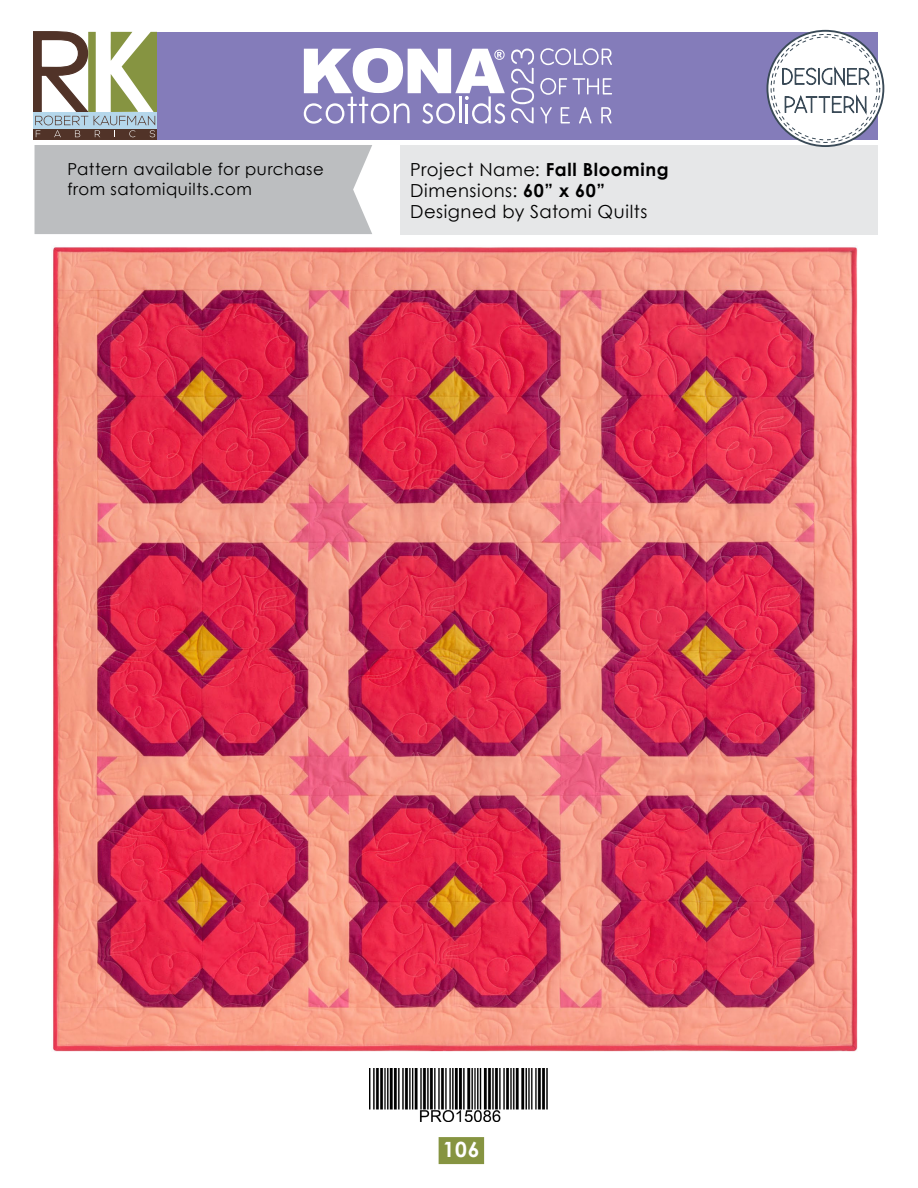
<style>
.page{position:relative;width:918px;height:1188px;background:#fff}
.page>*{position:absolute;margin:0;border:0;box-sizing:border-box;transform-origin:0 0}
.t1{font:700 21px "Century Gothic";color:#fff}
.t2{font:18px/21px "Century Gothic";letter-spacing:.03em;color:#000}
.t3{font:16.5px/19.8px "Century Gothic";letter-spacing:.035em;color:#000}
.s1{font-weight:700}
</style>
<div class="page">
<div style="left:439px;top:1137px;width:45px;height:27px;background:#869441"></div>
<img style="left:369px;top:1068px;width:179px;height:54px">
<img style="left:53px;top:246px;width:805px;height:806px">
<div style="left:35px;top:145px;width:337px;height:89px;background:#bcbec0"></div>
<div style="left:400px;top:145px;width:478px;height:89px;background:#e6e7e8"></div>
<div style="left:153px;top:32px;width:725px;height:107px;background:#847cba"></div>
<svg style="left:34px;top:32px;width:123px;height:107px"></svg>
<svg style="left:767px;top:31px;width:116px;height:115px"></svg>
<div style="left:767px;top:30px;width:117px;height:117px;border:2px solid #3a4a57;border-radius:50%"></div>
<svg style="left:771px;top:34px;width:109px;height:108px"></svg>
<div style="left:774px;top:37px;width:103px;height:103px;background:#fff;border-radius:50%"></div>
<svg style="left:782px;top:66px;width:88px;height:51px"></svg>
<svg style="left:540px;top:48px;width:72px;height:17px"></svg>
<svg style="left:540px;top:78px;width:72px;height:17px"></svg>
<svg style="left:540px;top:107px;width:12px;height:16px"></svg>
<svg style="left:561px;top:107px;width:9px;height:16px"></svg>
<svg style="left:579px;top:107px;width:13px;height:16px"></svg>
<svg style="left:601px;top:107px;width:11px;height:16px"></svg>
<svg style="left:511px;top:48px;width:23px;height:75px"></svg>
<svg style="left:304px;top:48px;width:201px;height:76px"></svg>
<p class="t3" style="left:67px;top:159px;width:258px">Pattern available for purchase from satomiquilts.com</p>
<p class="t2" style="left:410px;top:159px;width:260px">Project Name: <span class="s1">Fall Blooming<br></span>Dimensions: <span class="s1">60” x 60”<br></span>Designed by Satomi Quilts</p>
<p class="t1" style="left:443px;top:1134px;width:38px">106</p>
</div>
